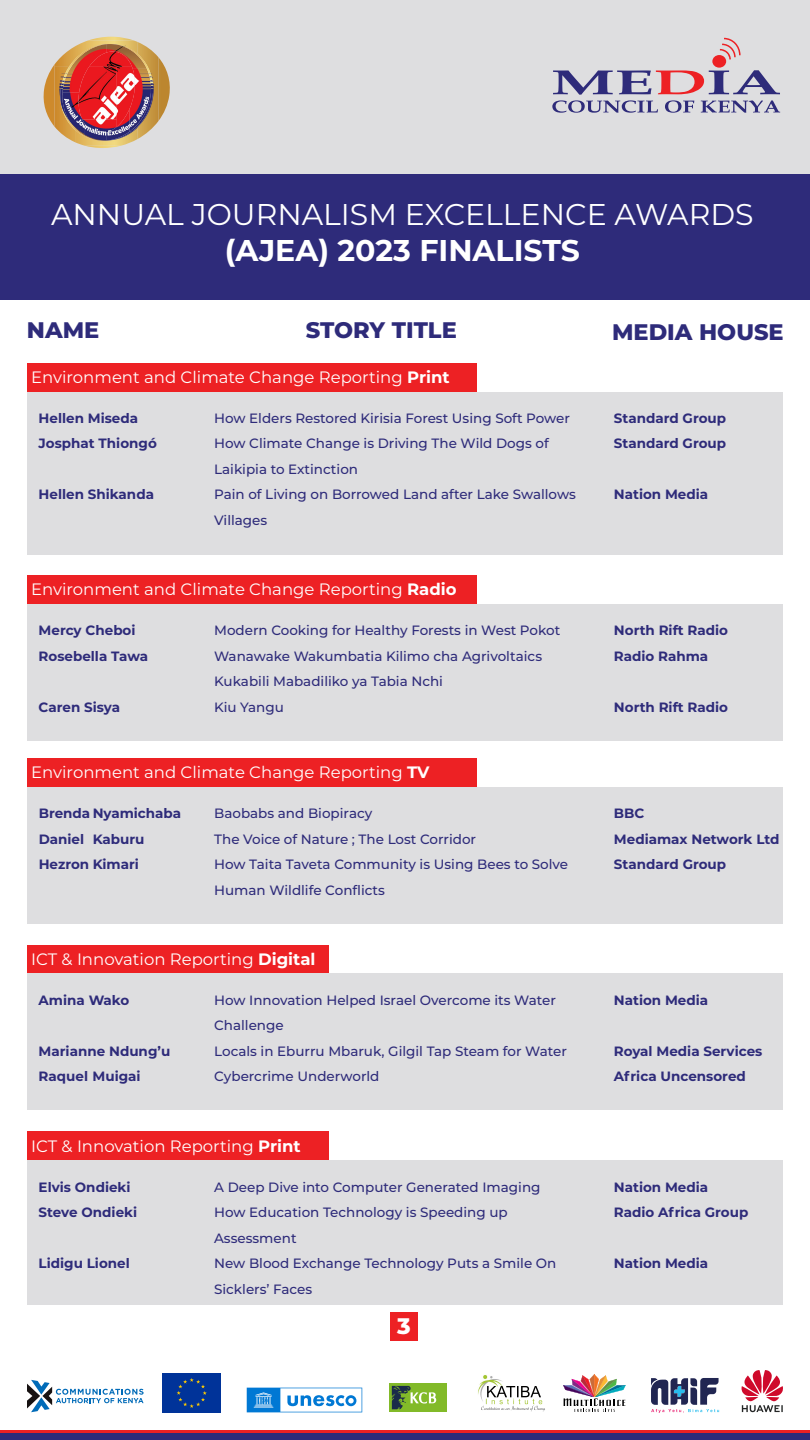
<style>
.page{position:relative;width:810px;height:1440px;background:#fff}
.page>*{position:absolute;margin:0;border:0;box-sizing:border-box;transform-origin:0 0}
.t1{font:30px/36px "Montserrat";color:#fff;text-align:center}
.t2{font:700 30px "Montserrat";color:#fff}
.t3{font:800 22.5px "Montserrat";color:#2e2b7a}
.t4{font:800 22.5px "Montserrat";color:#fff}
.t5{font:16.5px "Montserrat";color:#fff}
.t6{font:500 13.5px/25.5px "Montserrat";color:#2e2b7a}
.t7{font:700 13.5px "Montserrat";color:#2e2b7a}
.s1{font-weight:700}
</style>
<div class="page">
<div style="left:0;top:1433px;width:810px;height:7px;background:#2e2b7a"></div>
<hr style="left:0;top:1430px;width:810px;height:3px;background:#ed2124">
<img style="left:478px;top:1375px;width:67px;height:37px">
<img style="left:486px;top:1399px;width:56px;height:5px">
<img style="left:511px;top:1406px;width:28px;height:5px">
<img style="left:487px;top:1386px;width:54px;height:11px">
<svg style="left:651px;top:1378px;width:68px;height:35px"></svg>
<svg style="left:741px;top:1370px;width:42px;height:42px"></svg>
<div style="left:389px;top:1384px;width:58px;height:28px;background:#82ba29"></div>
<svg style="left:392px;top:1386px;width:44px;height:23px"></svg>
<svg style="left:27px;top:1380px;width:117px;height:32px"></svg>
<div style="left:162px;top:1373px;width:59px;height:39px;background:#039"></div>
<svg style="left:177px;top:1378px;width:30px;height:30px"></svg>
<svg style="left:563px;top:1374px;width:63px;height:38px"></svg>
<svg style="left:247px;top:1388px;width:115px;height:24px"></svg>
<div style="left:0;top:0;width:810px;height:300px;background:#dedee0"></div>
<svg style="left:43px;top:37px;width:127px;height:111px"></svg>
<img style="left:54px;top:40px;width:84px;height:27px">
<img style="left:138px;top:40px;width:20px;height:2px">
<img style="left:84px;top:68px;width:33px;height:51px">
<img style="left:117px;top:68px;width:12px;height:41px">
<img style="left:54px;top:119px;width:53px;height:27px">
<img style="left:138px;top:139px;width:20px;height:7px">
<img style="left:138px;top:42px;width:20px;height:97px">
<img style="left:54px;top:67px;width:21px;height:75px">
<img style="left:75px;top:133px;width:63px;height:13px">
<img style="left:63px;top:44px;width:44px;height:48px">
<img style="left:107px;top:44px;width:40px;height:24px">
<img style="left:129px;top:68px;width:23px;height:63px">
<img style="left:82px;top:92px;width:2px;height:42px">
<img style="left:107px;top:109px;width:23px;height:32px">
<img style="left:84px;top:123px;width:23px;height:18px">
<img style="left:119px;top:45px;width:30px;height:24px">
<img style="left:131px;top:69px;width:22px;height:64px">
<img style="left:108px;top:131px;width:23px;height:10px">
<img style="left:68px;top:45px;width:35px;height:23px">
<img style="left:60px;top:68px;width:22px;height:67px">
<img style="left:81px;top:134px;width:14px;height:6px">
<svg style="left:552px;top:70px;width:228px;height:43px"></svg>
<div style="left:712px;top:55px;width:14px;height:13px;background:#ed2124;border-radius:50%"></div>
<svg style="left:720px;top:38px;width:21px;height:21px"></svg>
<div style="left:0;top:174px;width:810px;height:126px;background:#2e2b7a"></div>
<div style="left:390px;top:1312px;width:28px;height:29px;background:#ed2124"></div>
<div style="left:27px;top:363px;width:450px;height:29px;background:#ed2124"></div>
<div style="left:27px;top:575px;width:450px;height:29px;background:#ed2124"></div>
<div style="left:27px;top:758px;width:450px;height:29px;background:#ed2124"></div>
<div style="left:27px;top:945px;width:301px;height:29px;background:#ed2124"></div>
<div style="left:27px;top:1132px;width:301px;height:28px;background:#ed2124"></div>
<div style="left:27px;top:392px;width:755px;height:162px;background:#dedee0"></div>
<div style="left:27px;top:604px;width:755px;height:136px;background:#dedee0"></div>
<div style="left:27px;top:787px;width:755px;height:136px;background:#dedee0"></div>
<div style="left:27px;top:974px;width:755px;height:136px;background:#dedee0"></div>
<div style="left:27px;top:1161px;width:755px;height:144px;background:#dedee0"></div>
<p class="t1" style="left:51px;top:195px;width:704px">ANNUAL JOURNALISM EXCELLENCE AWARDS <span class="s1">(AJEA) 2023 FINALISTS</span></p>
<h1 class="t1" style="left:57px;top:195px;width:704px">ANNUAL JOURNALISM EXCELLENCE AWARDS</h1>
<h1 class="t2" style="left:245px;top:229px;width:329px">NOMINEES LIST 2023</h1>
<p class="t3" style="left:27px;top:314px;width:74px">NAME</p>
<p class="t3" style="left:306px;top:314px;width:153px">STORY TITLE</p>
<p class="t3" style="left:612px;top:316px;width:173px">MEDIA HOUSE</p>
<p class="t5" style="left:31px;top:366px;width:420px">Environment and Climate Change Reporting <span class="s1">Print</span></p>
<p class="t7" style="left:39px;top:408px;width:101px">Hellen Miseda</p>
<p class="t7" style="left:39px;top:434px;width:120px">Josphat Thiongó</p>
<p class="t7" style="left:39px;top:485px;width:117px">Hellen Shikanda</p>
<p class="t6" style="left:214px;top:405px;width:357px">How Elders Restored Kirisia Forest Using Soft Power</p>
<p class="t6" style="left:214px;top:430px;width:336px">How Climate Change is Driving The Wild Dogs of</p>
<p class="t6" style="left:214px;top:456px;width:145px">Laikipia to Extinction</p>
<p class="t6" style="left:214px;top:481px;width:363px">Pain of Living on Borrowed Land after Lake Swallows<br>Villages</p>
<p class="t5" style="left:31px;top:578px;width:427px">Environment and Climate Change Reporting <span class="s1">Radio</span></p>
<p class="t7" style="left:39px;top:621px;width:98px">Mercy Cheboi</p>
<p class="t7" style="left:39px;top:646px;width:111px">Rosebella Tawa</p>
<p class="t7" style="left:39px;top:697px;width:83px">Caren Sisya</p>
<p class="t6" style="left:214px;top:617px;width:348px">Modern Cooking for Healthy Forests in West Pokot</p>
<p class="t6" style="left:214px;top:643px;width:329px">Wanawake Wakumbatia Kilimo cha Agrivoltaics</p>
<p class="t6" style="left:214px;top:668px;width:230px">Kukabili Mabadiliko ya Tabia Nchi</p>
<p class="t6" style="left:214px;top:694px;width:71px">Kiu Yangu</p>
<p class="t5" style="left:31px;top:761px;width:400px">Environment and Climate Change Reporting <span class="s1">TV</span></p>
<p class="t7" style="left:39px;top:804px;width:144px">Brenda Nyamichaba</p>
<p class="t7" style="left:39px;top:829px;width:107px">Daniel Kaburu</p>
<p class="t7" style="left:39px;top:855px;width:102px">Hezron Kimari</p>
<p class="t6" style="left:214px;top:800px;width:160px">Baobabs and Biopiracy</p>
<p class="t6" style="left:214px;top:826px;width:263px">The Voice of Nature ; The Lost Corridor</p>
<p class="t6" style="left:214px;top:851px;width:356px">How Taita Taveta Community is Using Bees to Solve</p>
<p class="t6" style="left:214px;top:877px;width:172px">Human Wildlife Conflicts</p>
<p class="t5" style="left:31px;top:948px;width:286px">ICT &amp; Innovation Reporting <span class="s1">Digital</span></p>
<p class="t7" style="left:39px;top:990px;width:92px">Amina Wako</p>
<p class="t7" style="left:39px;top:1041px;width:133px">Marianne Ndung’u</p>
<p class="t7" style="left:39px;top:1067px;width:104px">Raquel Muigai</p>
<p class="t6" style="left:214px;top:987px;width:343px">How Innovation Helped Israel Overcome its Water</p>
<p class="t6" style="left:214px;top:1012px;width:71px">Challenge</p>
<p class="t6" style="left:214px;top:1038px;width:354px">Locals in Eburru Mbaruk, Gilgil Tap Steam for Water</p>
<p class="t6" style="left:214px;top:1063px;width:167px">Cybercrime Underworld</p>
<p class="t5" style="left:31px;top:1135px;width:271px">ICT &amp; Innovation Reporting <span class="s1">Print</span></p>
<p class="t7" style="left:39px;top:1177px;width:93px">Elvis Ondieki</p>
<p class="t7" style="left:39px;top:1203px;width:100px">Steve Ondieki</p>
<p class="t7" style="left:39px;top:1254px;width:93px">Lidigu Lionel</p>
<p class="t6" style="left:214px;top:1174px;width:328px">A Deep Dive into Computer Generated Imaging</p>
<p class="t6" style="left:214px;top:1199px;width:295px">How Education Technology is Speeding up</p>
<p class="t6" style="left:214px;top:1225px;width:84px">Assessment</p>
<p class="t6" style="left:214px;top:1250px;width:344px">New Blood Exchange Technology Puts a Smile On</p>
<p class="t6" style="left:214px;top:1276px;width:100px">Sicklers’ Faces</p>
<p class="t4" style="left:397px;top:1309px;width:15px">3</p>
<p class="t7" style="left:614px;top:408px;width:114px">Standard Group</p>
<p class="t7" style="left:614px;top:434px;width:114px">Standard Group</p>
<p class="t7" style="left:614px;top:485px;width:96px">Nation Media</p>
<p class="t7" style="left:614px;top:621px;width:116px">North Rift Radio</p>
<p class="t7" style="left:614px;top:646px;width:96px">Radio Rahma</p>
<p class="t7" style="left:614px;top:697px;width:116px">North Rift Radio</p>
<p class="t7" style="left:614px;top:804px;width:32px">BBC</p>
<p class="t7" style="left:614px;top:829px;width:167px">Mediamax Network Ltd</p>
<p class="t7" style="left:614px;top:855px;width:114px">Standard Group</p>
<p class="t7" style="left:614px;top:990px;width:96px">Nation Media</p>
<p class="t7" style="left:614px;top:1041px;width:150px">Royal Media Services</p>
<p class="t7" style="left:614px;top:1067px;width:133px">Africa Uncensored</p>
<p class="t7" style="left:614px;top:1177px;width:96px">Nation Media</p>
<p class="t7" style="left:614px;top:1203px;width:136px">Radio Africa Group</p>
<p class="t7" style="left:614px;top:1254px;width:96px">Nation Media</p>
</div>
